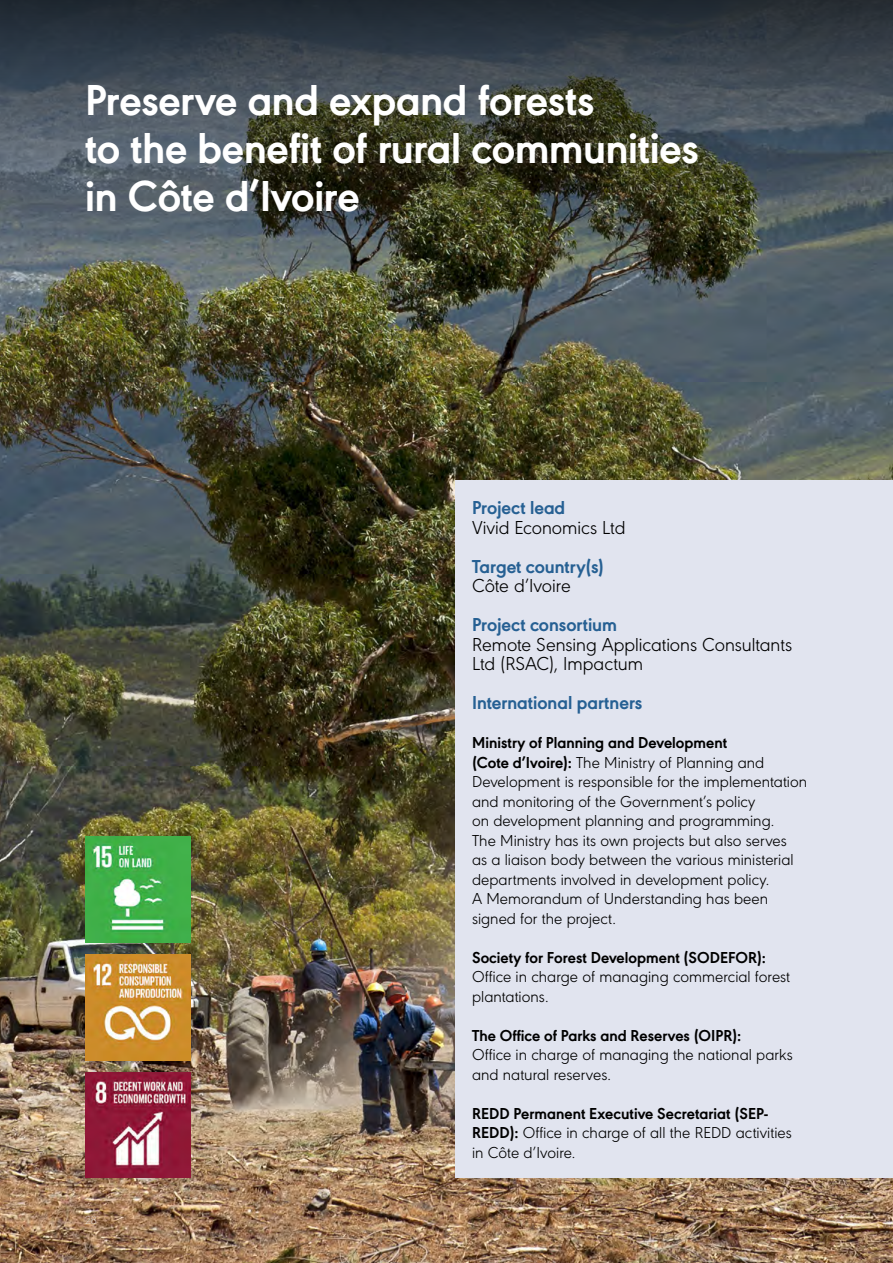
<style>
.page{position:relative;width:893px;height:1263px;background:#fff}
.page>*{position:absolute;margin:0;border:0;box-sizing:border-box;transform-origin:0 0}
.A_Standfirst{font:700 45px/48px "URW Geometric";letter-spacing:-.005em;color:#fff}
.A_Heading{font:300 19.5px/19.5px "URW Geometric";letter-spacing:-.005em;color:#000}
.A_Heading-2{font:700 19.5px/19.5px "URW Geometric";color:#266093}
.Body{font:300 16.5px/19.5px "URW Geometric";color:#000}
.t1{font:100 12px "URW Geometric";color:#fff}
.s1{font-weight:700;color:#266093}
.s2{font-weight:300;color:#000}
.s3{font-weight:700}
</style>
<div class="page">
<img style="left:0;top:300px;width:893px;height:963px">
<div style="left:455px;top:480px;width:438px;height:698px;background:#e1e4ef"></div>
<svg style="left:0;top:0;width:893px;height:300px;background:#434b48"></svg>
<img style="left:85px;top:1072px;width:106px;height:106px">
<img style="left:85px;top:955px;width:106px;height:105px">
<img style="left:85px;top:837px;width:106px;height:105px">
<p class="A_Standfirst" style="left:85px;top:73px;width:615px">Preserve and expand forests<br>to the benefit of rural communities in Côte d’Ivoire</p>
<p class="t1" style="left:85px;top:1212px;width:13px">28</p>
<p class="A_Heading" style="left:472px;top:496px;width:155px"><span class="s1">Project lead<br></span>Vivid Economics Ltd</p>
<p class="A_Heading-2" style="left:472px;top:555px;width:134px">Target country(s)<br><span class="s2">Côte d’Ivoire</span></p>
<p class="A_Heading" style="left:472px;top:613px;width:322px"><span class="s1">Project consortium<br></span>Remote Sensing Applications Consultants<br>Ltd (RSAC), Impactum</p>
<p class="A_Heading-2" style="left:472px;top:691px;width:172px">International partners</p>
<p class="Body" style="left:472px;top:732px;width:337px"><span class="s3">Ministry of Planning and Development<br>(Cote d’Ivoire):</span> The Ministry of Planning and Development is responsible for the implementation and monitoring of the Government’s policy<br>on development planning and programming.<br>The Ministry has its own projects but also serves<br>as a liaison body between the various ministerial departments involved in development policy.<br>A Memorandum of Understanding has been signed for the project.</p>
<p class="Body" style="left:472px;top:946px;width:320px"><span class="s3">Society for Forest Development (SODEFOR):<br></span>Office in charge of managing commercial forest plantations.</p>
<p class="Body" style="left:472px;top:1024px;width:322px"><span class="s3">The Office of Parks and Reserves (OIPR):<br></span>Office in charge of managing the national parks and natural reserves.</p>
<p class="Body" style="left:472px;top:1102px;width:321px"><span class="s3">REDD Permanent Executive Secretariat (SEP-<br>REDD):</span> Office in charge of all the REDD activities in Côte d’Ivoire.</p>
</div>
